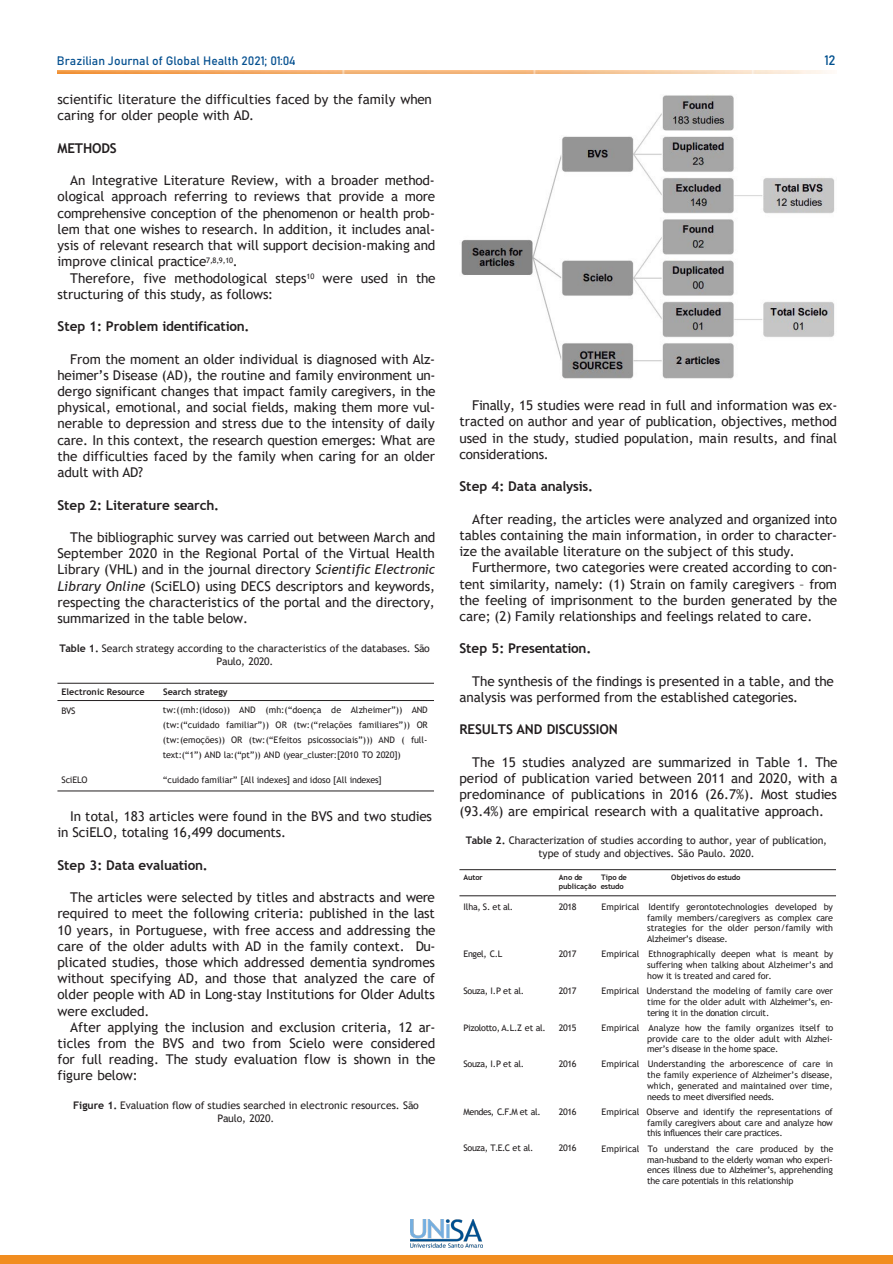
<style>
.page{position:relative;width:893px;height:1264px;background:#fff}
.page>*{position:absolute;margin:0;border:0;box-sizing:border-box;transform-origin:0 0}
.t1{font:13.5px/16.2px "Trebuchet MS";color:#231f20;text-align:justify}
.t2{font:700 13.5px "Trebuchet MS";letter-spacing:-.01em;color:#231f20}
.t3{font:13.5px "Bahnschrift";color:#01508e}
.t4{font:12px "Bahnschrift";color:#055090}
.t5{font:10.5px/12.6px "Trebuchet MS";letter-spacing:-.005em;color:#231f20;text-align:center}
.t6{font:10.5px "Trebuchet MS";letter-spacing:-.025em;color:#231f20}
.t7{font:9px/10.8px "Trebuchet MS";letter-spacing:-.015em;color:#231f20;text-align:justify}
.t8{font:9px "Trebuchet MS";letter-spacing:-.04em;color:#231f20}
.t9{font:700 9px "Trebuchet MS";letter-spacing:-.01em;color:#231f20}
.t10{font:9px "Trebuchet MS";letter-spacing:-.035em;color:#231f20}
.t11{font:9px "Trebuchet MS";letter-spacing:-.045em;color:#231f20}
.t12{font:700 7.5px "Trebuchet MS";letter-spacing:-.01em;color:#231f20}
.s1{font-style:italic}
.s2{font-weight:700}
</style>
<div class="page">
<img style="left:57px;top:71px;width:771px;height:2px">
<div style="left:0;top:1254px;width:892px;height:9px;background:#f18d20"></div>
<img style="left:410px;top:1219px;width:73px;height:28px">
<hr style="left:57px;top:700px;width:377px;height:1px;background:#231f20">
<hr style="left:57px;top:682px;width:377px;height:1px;background:#231f20">
<hr style="left:57px;top:790px;width:377px;height:1px;background:#231f20">
<img style="left:461px;top:94px;width:374px;height:285px">
<hr style="left:459px;top:895px;width:377px;height:1px;background:#231f20">
<hr style="left:459px;top:869px;width:377px;height:1px;background:#231f20">
<p class="t4" style="left:57px;top:52px;width:240px">Brazilian Journal of Global Health 2021; 01:04</p>
<p class="t3" style="left:824px;top:50px;width:13px">12</p>
<p class="t1" style="left:57px;top:91px;width:376px">scientific literature the difficulties faced by the family when</p>
<p class="t1" style="left:57px;top:107px;width:198px">caring for older people with AD.</p>
<p class="t2" style="left:57px;top:139px;width:61px">METHODS</p>
<p class="t1" style="left:57px;top:172px;width:379px;text-indent:13px">An Integrative Literature Review, with a broader method&shy;ological approach referring to reviews that provide a more comprehensive conception of the phenomenon or health prob&shy;lem that one wishes to research. In addition, it includes anal&shy;ysis of relevant research that will support decision-making and improve clinical practice<sup>7,8,9,10</sup>.</p>
<p class="t1" style="left:57px;top:269px;width:379px;text-indent:13px">Therefore, five methodological steps<sup>10</sup> were used in the structuring of this study, as follows:</p>
<p class="t2" style="left:57px;top:318px;width:193px">Step 1: Problem identification.</p>
<p class="t1" style="left:57px;top:350px;width:379px;text-indent:13px">From the moment an older individual is diagnosed with Alz&shy;heimer’s Disease (AD), the routine and family environment un&shy;dergo significant changes that impact family caregivers, in the physical, emotional, and social fields, making them more vul&shy;nerable to depression and stress due to the intensity of daily care. In this context, the research question emerges: What are the difficulties faced by the family when caring for an older adult with AD?</p>
<p class="t2" style="left:57px;top:496px;width:163px">Step 2: Literature search.</p>
<p class="t1" style="left:57px;top:529px;width:379px;text-indent:13px">The bibliographic survey was carried out between March and September 2020 in the Regional Portal of the Virtual Health Library (VHL) and in the journal directory <span class="s1">Scientific Electronic Library Online</span> (SciELO) using DECS descriptors and keywords, respecting the characteristics of the portal and the directory, summarized in the table below.</p>
<p class="t5" style="left:59px;top:641px;width:372px"><span class="s2">Table 1.</span> Search strategy according to the characteristics of the databases. São<br>Paulo, 2020.</p>
<p class="t1" style="left:459px;top:397px;width:379px;text-indent:13px">Finally, 15 studies were read in full and information was ex&shy;tracted on author and year of publication, objectives, method used in the study, studied population, main results, and final considerations.</p>
<p class="t2" style="left:459px;top:478px;width:135px">Step 4: Data analysis.</p>
<p class="t1" style="left:459px;top:510px;width:379px;text-indent:13px">After reading, the articles were analyzed and organized into tables containing the main information, in order to character&shy;ize the available literature on the subject of this study.</p>
<p class="t1" style="left:459px;top:559px;width:379px;text-indent:13px">Furthermore, two categories were created according to con&shy;tent similarity, namely: (1) Strain on family caregivers – from the feeling of imprisonment to the burden generated by the care; (2) Family relationships and feelings related to care.</p>
<p class="t2" style="left:459px;top:640px;width:133px">Step 5: Presentation.</p>
<p class="t1" style="left:472px;top:672px;width:363px">The synthesis of the findings is presented in a table, and the</p>
<p class="t1" style="left:459px;top:689px;width:340px">analysis was performed from the established categories.</p>
<p class="t2" style="left:459px;top:721px;width:160px">RESULTS AND DISCUSSION</p>
<p class="t1" style="left:459px;top:753px;width:379px;text-indent:13px">The 15 studies analyzed are summarized in Table 1. The period of publication varied between 2011 and 2020, with a predominance of publications in 2016 (26.7%). Most studies (93.4%) are empirical research with a qualitative approach.</p>
<p class="t9" style="left:61px;top:686px;width:84px">Electronic Resource</p>
<p class="t9" style="left:163px;top:686px;width:66px">Search strategy</p>
<p class="t7" style="left:61px;top:705px;width:15px">BVS</p>
<p class="t7" style="left:163px;top:701px;width:266px;line-height:15px">tw:((mh:(idoso)) AND (mh:(“doença de Alzheimer”)) AND (tw:(“cuidado familiar”)) OR (tw:(“relações familiares”)) OR (tw:(emoções)) OR (tw:(“Efeitos psicossociais”))) AND ( full&shy;text:(“1”) AND la:(“pt”)) AND (year_cluster:[2010 TO 2020])</p>
<p class="t7" style="left:163px;top:774px;width:220px">“cuidado familiar” [All indexes] and idoso [All indexes]</p>
<p class="t7" style="left:61px;top:773px;width:27px">SciELO</p>
<p class="t1" style="left:57px;top:807px;width:376px;text-indent:13px">In total, 183 articles were found in the BVS and two studies in SciELO, totaling 16,499 documents.</p>
<p class="t2" style="left:57px;top:856px;width:152px">Step 3: Data evaluation.</p>
<p class="t1" style="left:57px;top:888px;width:379px;text-indent:13px">The articles were selected by titles and abstracts and were required to meet the following criteria: published in the last 10 years, in Portuguese, with free access and addressing the care of the older adults with AD in the family context. Du&shy;plicated studies, those which addressed dementia syndromes without specifying AD, and those that analyzed the care of older people with AD in Long-stay Institutions for Older Adults were excluded.</p>
<p class="t1" style="left:57px;top:1018px;width:379px;text-indent:13px">After applying the inclusion and exclusion criteria, 12 ar&shy;ticles from the BVS and two from Scielo were considered for full reading. The study evaluation flow is shown in the figure below:</p>
<p class="t5" style="left:73px;top:1098px;width:347px"><span class="s2">Figure 1.</span> Evaluation flow of studies searched in electronic resources. São</p>
<p class="t6" style="left:217px;top:1111px;width:58px">Paulo, 2020.</p>
<p class="t5" style="left:465px;top:834px;width:363px"><span class="s2">Table 2.</span> Characterization of studies according to author, year of publication, type of study and objectives. São Paulo. 2020.</p>
<p class="t12" style="left:463px;top:872px;width:21px">Autor</p>
<p class="t12" style="left:558px;top:872px;width:25px">Ano de</p>
<p class="t12" style="left:601px;top:872px;width:27px">Tipo de</p>
<p class="t12" style="left:671px;top:872px;width:71px">Objetivos do estudo</p>
<p class="t12" style="left:558px;top:881px;width:66px">publicação estudo</p>
<p class="t7" style="left:647px;top:900px;width:187px;text-indent:-46px">Empirical Identify gerontotechnologies developed by family members/caregivers as complex care strategies for the older person/family with Alzheimer’s disease.</p>
<p class="t7" style="left:647px;top:948px;width:187px;text-indent:-46px">Empirical Ethnographically deepen what is meant by suffering when talking about Alzheimer’s and how it is treated and cared for.</p>
<p class="t7" style="left:647px;top:985px;width:187px;text-indent:-46px">Empirical Understand the modeling of family care over time for the older adult with Alzheimer’s, en&shy;tering it in the donation circuit.</p>
<p class="t7" style="left:647px;top:1022px;width:187px;text-indent:-46px">Empirical Analyze how the family organizes itself to provide care to the older adult with Alzhei&shy;mer’s disease in the home space.</p>
<p class="t7" style="left:647px;top:1058px;width:187px;text-indent:-46px">Empirical Understanding the arborescence of care in the family experience of Alzheimer’s disease, which, generated and maintained over time, needs to meet diversified needs.</p>
<p class="t7" style="left:647px;top:1106px;width:187px;text-indent:-46px">Empirical Observe and identify the representations of family caregivers about care and analyze how this influences their care practices.</p>
<p class="t7" style="left:647px;top:1142px;width:187px;text-indent:-46px">Empirical To understand the care produced by the man-husband to the elderly woman who experi&shy;ences illness due to Alzheimer’s, apprehending the care potentials in this relationship</p>
<p class="t7" style="left:463px;top:900px;width:51px">Ilha, S. et al.</p>
<p class="t7" style="left:558px;top:900px;width:19px">2018</p>
<p class="t7" style="left:463px;top:948px;width:40px">Engel, C.L</p>
<p class="t8" style="left:463px;top:984px;width:62px">Souza, I.P et al.</p>
<p class="t10" style="left:463px;top:1021px;width:84px">Pizolotto, A.L.Z et al.</p>
<p class="t8" style="left:463px;top:1058px;width:62px">Souza, I.P et al.</p>
<p class="t11" style="left:463px;top:1105px;width:79px">Mendes, C.F.M et al.</p>
<p class="t8" style="left:463px;top:1142px;width:71px">Souza, T.E.C et al.</p>
<p class="t7" style="left:558px;top:948px;width:19px">2017</p>
<p class="t7" style="left:558px;top:984px;width:19px">2017</p>
<p class="t7" style="left:558px;top:1021px;width:19px">2015</p>
<p class="t7" style="left:558px;top:1058px;width:19px">2016</p>
<p class="t7" style="left:558px;top:1105px;width:19px">2016</p>
<p class="t7" style="left:558px;top:1142px;width:19px">2016</p>
</div>
